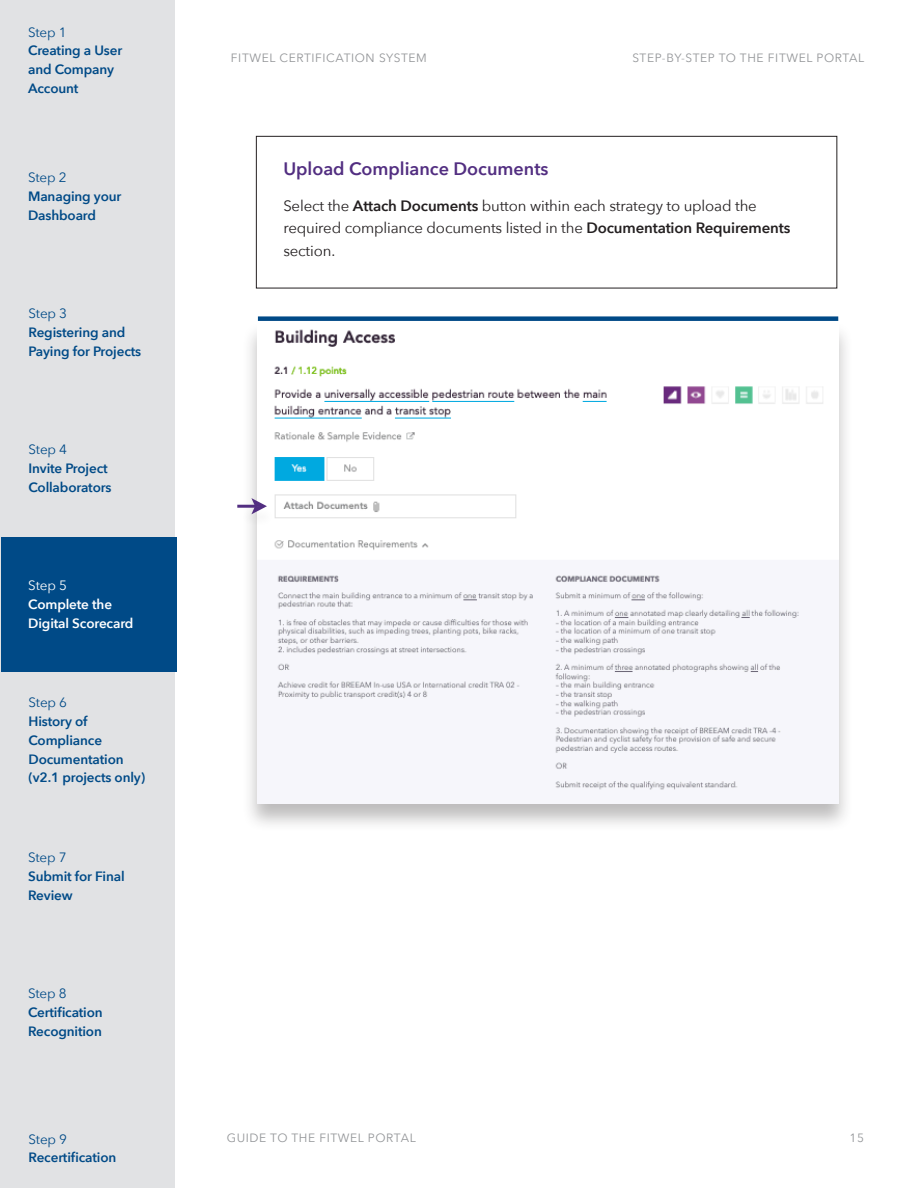
<style>
.page{position:relative;width:918px;height:1188px;background:#fff}
.page>*{position:absolute;margin:0;border:0;box-sizing:border-box;transform-origin:0 0}
.Boxed_Text{font:600 18px "Avenir Next";color:#522e81}
.Boxed_Body_Copy_2{font:15px/22.5px "Avenir Next";letter-spacing:-.01em;color:#231f20}
.t1{font:600 13.5px/18.8px "Avenir Next";letter-spacing:-.01em;color:#004a87}
.t2{font:13.5px "Avenir Next";letter-spacing:-.01em;color:#004a87}
.Step_Title{font:600 13.5px/18.8px "Avenir Next";letter-spacing:-.01em;color:#fff}
.t3{font:12px "Avenir Next";letter-spacing:.05em;color:#939598}
.s1{font-weight:400}
.s2{font-weight:600}
</style>
<div class="page">
<div style="left:0;top:0;width:175px;height:1188px;background:#e1e2e4"></div>
<div style="left:256px;top:136px;width:581px;height:152px;border:1px solid #231f20"></div>
<div style="left:242px;top:321px;width:612px;height:512px;background:#231f20;opacity:.3"></div>
<img style="left:257px;top:323px;width:581px;height:481px">
<div style="left:258px;top:316px;width:580px;height:5px;background:#004a87"></div>
<div style="left:240px;top:507px;width:35px;height:19px;background:#231f20;opacity:.1"></div>
<hr style="left:237px;top:505px;width:20px;height:3px;background:#522e81">
<svg style="left:251px;top:498px;width:16px;height:16px"></svg>
<div style="left:1px;top:537px;width:176px;height:135px;background:#004a87"></div>
<p class="t2" style="left:28px;top:21px;width:40px">Step 1</p>
<p class="t1" style="left:28px;top:41px;width:96px">Creating a User and Company<br>Account</p>
<p class="t2" style="left:28px;top:166px;width:40px">Step 2</p>
<p class="t1" style="left:28px;top:186px;width:95px">Managing your<br>Dashboard</p>
<p class="t2" style="left:28px;top:302px;width:40px">Step 3</p>
<p class="t1" style="left:28px;top:322px;width:114px">Registering and<br>Paying for Projects</p>
<p class="t2" style="left:28px;top:438px;width:40px">Step 4</p>
<p class="t1" style="left:28px;top:458px;width:85px">Invite Project<br>Collaborators</p>
<p class="Step_Title" style="left:28px;top:576px;width:107px"><span class="s1">Step 5<br></span>Complete the<br>Digital Scorecard</p>
<p class="t2" style="left:28px;top:691px;width:40px">Step 6</p>
<p class="t1" style="left:28px;top:712px;width:118px">History of<br>Compliance<br>Documentation (v2.1 projects only)</p>
<p class="t2" style="left:28px;top:846px;width:40px">Step 7</p>
<p class="t1" style="left:28px;top:866px;width:98px">Submit for Final<br>Review</p>
<p class="t2" style="left:28px;top:982px;width:40px">Step 8</p>
<p class="t1" style="left:28px;top:1003px;width:76px">Certification<br>Recognition</p>
<p class="t2" style="left:28px;top:1127px;width:40px">Step 9</p>
<p class="t1" style="left:28px;top:1148px;width:89px">Recertification</p>
<p class="t3" style="left:231px;top:47px;width:197px">FITWEL CERTIFICATION SYSTEM</p>
<p class="t3" style="left:632px;top:47px;width:233px">STEP-BY-STEP TO THE FITWEL PORTAL</p>
<p class="Boxed_Text" style="left:283px;top:153px;width:267px">Upload Compliance Documents</p>
<p class="Boxed_Body_Copy_2" style="left:283px;top:193px;width:509px">Select the <span class="s2">Attach Documents</span> button within each strategy to upload the required compliance documents listed in the <span class="s2">Documentation Requirements </span>section.</p>
<p class="t3" style="left:227px;top:1128px;width:190px">GUIDE TO THE FITWEL PORTAL</p>
<p class="t3" style="left:849px;top:1128px;width:16px">15</p>
</div>
